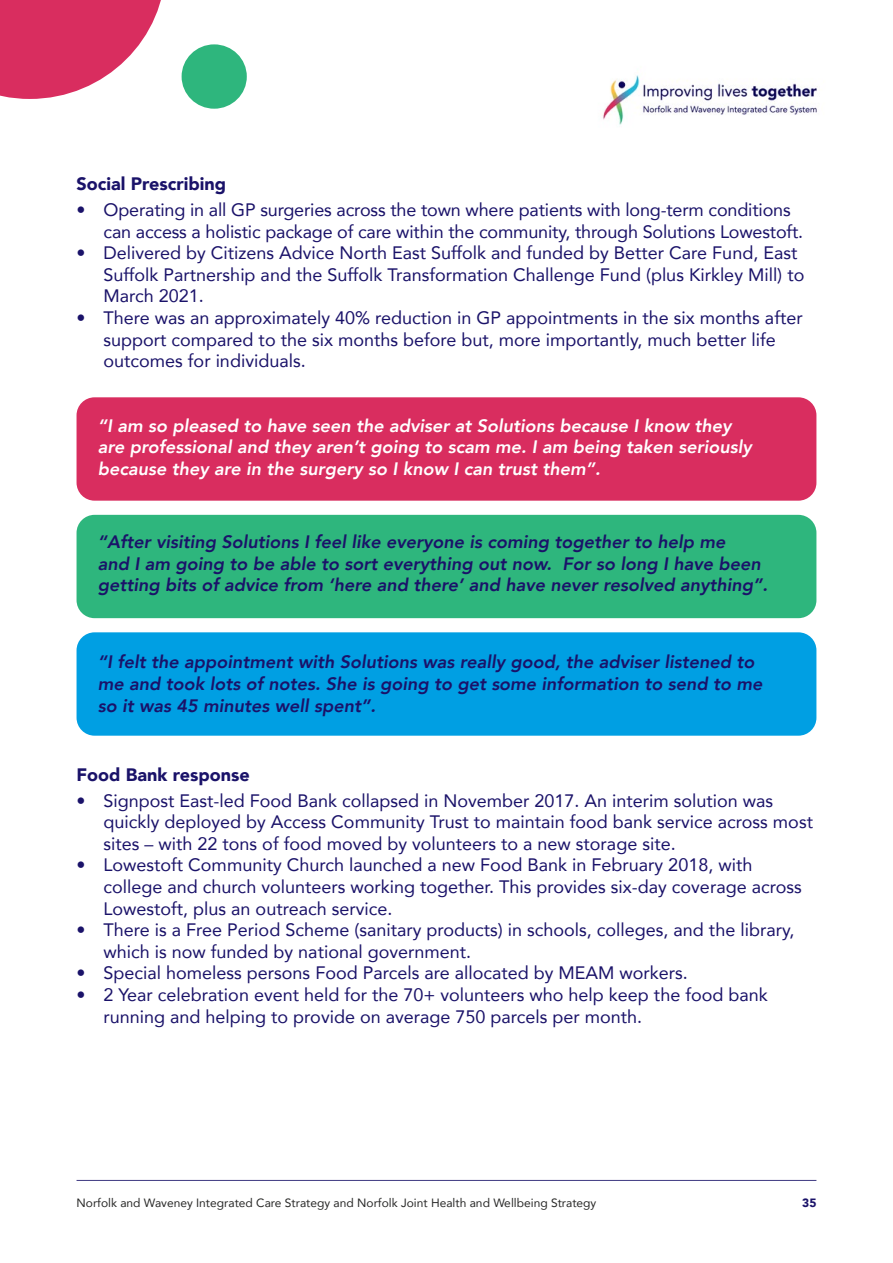
<style>
.page{position:relative;width:893px;height:1263px;background:#fff}
.page>*{position:absolute;margin:0;border:0;box-sizing:border-box;transform-origin:0 0}
.t1{font:18px/21.6px "Avenir";color:#1a1269}
.t2{font:italic 800 18px/21.6px "Avenir";color:#1a1269}
.t3{font:italic 800 18px/21.6px "Avenir";color:#fff}
.t4{font:900 18px "Avenir";color:#1a1269}
.t5{font:12px "Avenir";color:#282827}
.t6{font:900 12px "Avenir";color:#1a1269}
</style>
<div class="page">
<img style="left:603px;top:75px;width:215px;height:50px">
<hr style="left:77px;top:1180px;width:739px;height:1px;background:#3e3881">
<svg style="left:0;top:0;width:161px;height:99px"></svg>
<div style="left:182px;top:44px;width:65px;height:65px;background:#2eb67d;border-radius:50%"></div>
<div style="left:77px;top:397px;width:739px;height:104px;background:#d92d5f;border-radius:18px"></div>
<div style="left:77px;top:515px;width:739px;height:103px;background:#2eb67d;border-radius:18px"></div>
<div style="left:77px;top:632px;width:739px;height:104px;background:#009fe3;border-radius:18px"></div>
<p class="t4" style="left:77px;top:169px;width:151px">Social Prescribing</p>
<p class="t1" style="left:104px;top:198px;width:701px;text-indent:-27px">• Operating in all GP surgeries across the town where patients with long-term conditions can access a holistic package of care within the community, through Solutions Lowestoft.</p>
<p class="t1" style="left:104px;top:242px;width:702px;text-indent:-27px">• Delivered by Citizens Advice North East Suffolk and funded by Better Care Fund, East<br>Suffolk Partnership and the Suffolk Transformation Challenge Fund (plus Kirkley Mill) to<br>March 2021.</p>
<p class="t1" style="left:104px;top:306px;width:701px;text-indent:-27px">• There was an approximately 40% reduction in GP appointments in the six months after support compared to the six months before but, more importantly, much better life outcomes for individuals.</p>
<p class="t3" style="left:98px;top:415px;width:655px">“I am so pleased to have seen the adviser at Solutions because I know they are professional and they aren’t going to scam me. I am being taken seriously because they are in the surgery so I know I can trust them”.</p>
<p class="t2" style="left:98px;top:531px;width:672px">“After visiting Solutions I feel like everyone is coming together to help me<br>and I am going to be able to sort everything out now. For so long I have been getting bits of advice from ‘here and there’ and have never resolved anything”.</p>
<p class="t2" style="left:98px;top:651px;width:666px">“I felt the appointment with Solutions was really good, the adviser listened to me and took lots of notes. She is going to get some information to send to me so it was 45 minutes well spent”.</p>
<p class="t4" style="left:77px;top:759px;width:175px">Food Bank response</p>
<p class="t1" style="left:104px;top:789px;width:711px;text-indent:-27px">• Signpost East-led Food Bank collapsed in November 2017. An interim solution was quickly deployed by Access Community Trust to maintain food bank service across most sites – with 22 tons of food moved by volunteers to a new storage site.</p>
<p class="t1" style="left:104px;top:854px;width:700px;text-indent:-27px">• Lowestoft Community Church launched a new Food Bank in February 2018, with college and church volunteers working together. This provides six-day coverage across<br>Lowestoft, plus an outreach service.</p>
<p class="t1" style="left:104px;top:918px;width:692px;text-indent:-27px">• There is a Free Period Scheme (sanitary products) in schools, colleges, and the library, which is now funded by national government.</p>
<p class="t1" style="left:77px;top:962px;width:613px">• Special homeless persons Food Parcels are allocated by MEAM workers.</p>
<p class="t1" style="left:104px;top:983px;width:666px;text-indent:-27px">• 2 Year celebration event held for the 70+ volunteers who help keep the food bank running and helping to provide on average 750 parcels per month.</p>
<p class="t5" style="left:77px;top:1193px;width:521px">Norfolk and Waveney Integrated Care Strategy and Norfolk Joint Health and Wellbeing Strategy</p>
<p class="t6" style="left:802px;top:1192px;width:16px">35</p>
</div>
